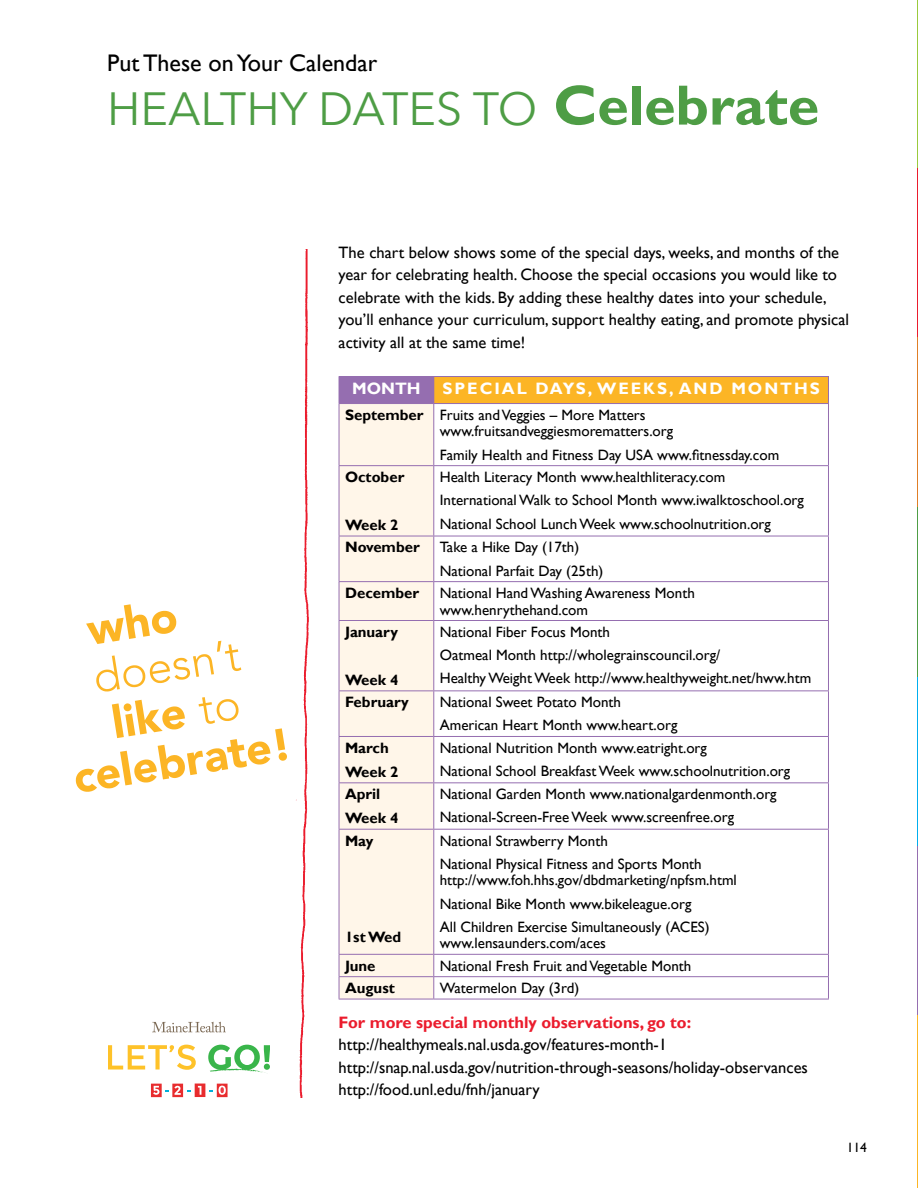
<style>
.page{position:relative;width:918px;height:1188px;background:#fff}
.page>*{position:absolute;margin:0;border:0;box-sizing:border-box;transform-origin:0 0}
.t1{font:46.5px "Avenir Next";color:#4e9d45}
.t2{font:900 45px/48px "Avenir";color:#fcb525;text-align:center}
.t3{font:24px "Gill Sans";color:#000}
.t4{font:16.5px/22.5px "Gill Sans";color:#000}
.t5{font:700 16.5px "Gill Sans";color:#eb1c2d}
.t6{font:700 16.5px "Gill Sans";letter-spacing:.12em;color:#fff}
.t7{font:15px/23.2px "Gill Sans";color:#000}
.t8{font:700 15px/24px "Gill Sans";color:#000}
.t9{font:13.5px "Gill Sans";color:#000}
.s1{font-family:"Gill Sans";font-weight:700;font-size:57px}
.s2{font-weight:300}
.s3{font-weight:700}
</style>
<div class="page">
<hr style="left:917px;top:0;width:1px;height:168px;background:#9aca3c">
<hr style="left:917px;top:168px;width:1px;height:170px;background:#eb1c2d">
<hr style="left:917px;top:338px;width:1px;height:169px;background:#e07e26">
<hr style="left:917px;top:507px;width:1px;height:170px;background:#4e9d45">
<hr style="left:917px;top:677px;width:1px;height:169px;background:#00aeef">
<hr style="left:917px;top:846px;width:1px;height:170px;background:#956eb0">
<hr style="left:917px;top:1016px;width:1px;height:172px;background:#fcb525">
<div style="left:339px;top:377px;width:95px;height:27px;background:#956eb0"></div>
<div style="left:434px;top:377px;width:394px;height:27px;background:#fcb525"></div>
<div style="left:340px;top:404px;width:93px;height:595px;background:#fff6e9"></div>
<hr style="left:339px;top:404px;width:1px;height:61px;background:#956eb0">
<hr style="left:433px;top:404px;width:1px;height:61px;background:#956eb0">
<hr style="left:828px;top:404px;width:1px;height:61px;background:#956eb0">
<hr style="left:339px;top:465px;width:95px;height:1px;background:#956eb0">
<hr style="left:339px;top:466px;width:1px;height:70px;background:#956eb0">
<hr style="left:434px;top:465px;width:395px;height:1px;background:#956eb0">
<hr style="left:433px;top:466px;width:1px;height:70px;background:#956eb0">
<hr style="left:828px;top:466px;width:1px;height:70px;background:#956eb0">
<hr style="left:339px;top:536px;width:95px;height:1px;background:#956eb0">
<hr style="left:339px;top:536px;width:1px;height:45px;background:#956eb0">
<hr style="left:434px;top:536px;width:395px;height:1px;background:#956eb0">
<hr style="left:433px;top:536px;width:1px;height:45px;background:#956eb0">
<hr style="left:828px;top:536px;width:1px;height:45px;background:#956eb0">
<hr style="left:339px;top:581px;width:95px;height:1px;background:#956eb0">
<hr style="left:339px;top:582px;width:1px;height:38px;background:#956eb0">
<hr style="left:434px;top:581px;width:395px;height:1px;background:#956eb0">
<hr style="left:433px;top:582px;width:1px;height:38px;background:#956eb0">
<hr style="left:828px;top:582px;width:1px;height:38px;background:#956eb0">
<hr style="left:339px;top:620px;width:95px;height:1px;background:#956eb0">
<hr style="left:339px;top:621px;width:1px;height:69px;background:#956eb0">
<hr style="left:434px;top:620px;width:395px;height:1px;background:#956eb0">
<hr style="left:433px;top:621px;width:1px;height:69px;background:#956eb0">
<hr style="left:828px;top:621px;width:1px;height:69px;background:#956eb0">
<hr style="left:339px;top:690px;width:95px;height:1px;background:#956eb0">
<hr style="left:339px;top:691px;width:1px;height:45px;background:#956eb0">
<hr style="left:434px;top:690px;width:395px;height:1px;background:#956eb0">
<hr style="left:433px;top:691px;width:1px;height:45px;background:#956eb0">
<hr style="left:828px;top:691px;width:1px;height:45px;background:#956eb0">
<hr style="left:339px;top:736px;width:95px;height:1px;background:#956eb0">
<hr style="left:339px;top:737px;width:1px;height:45px;background:#956eb0">
<hr style="left:434px;top:736px;width:395px;height:1px;background:#956eb0">
<hr style="left:433px;top:737px;width:1px;height:45px;background:#956eb0">
<hr style="left:828px;top:737px;width:1px;height:45px;background:#956eb0">
<hr style="left:339px;top:782px;width:95px;height:1px;background:#956eb0">
<hr style="left:339px;top:783px;width:1px;height:46px;background:#956eb0">
<hr style="left:434px;top:782px;width:395px;height:1px;background:#956eb0">
<hr style="left:433px;top:783px;width:1px;height:46px;background:#956eb0">
<hr style="left:828px;top:783px;width:1px;height:46px;background:#956eb0">
<hr style="left:339px;top:829px;width:95px;height:1px;background:#956eb0">
<hr style="left:339px;top:830px;width:1px;height:124px;background:#956eb0">
<hr style="left:434px;top:829px;width:395px;height:1px;background:#956eb0">
<hr style="left:433px;top:830px;width:1px;height:124px;background:#956eb0">
<hr style="left:828px;top:830px;width:1px;height:124px;background:#956eb0">
<hr style="left:339px;top:954px;width:95px;height:1px;background:#956eb0">
<hr style="left:434px;top:954px;width:395px;height:1px;background:#956eb0">
<hr style="left:339px;top:976px;width:95px;height:1px;background:#956eb0">
<svg style="left:339px;top:955px;width:1px;height:44px"></svg>
<hr style="left:434px;top:976px;width:395px;height:1px;background:#956eb0">
<svg style="left:433px;top:955px;width:1px;height:44px"></svg>
<svg style="left:828px;top:955px;width:1px;height:44px"></svg>
<hr style="left:339px;top:999px;width:95px;height:1px;background:#956eb0">
<hr style="left:434px;top:999px;width:395px;height:1px;background:#956eb0">
<hr style="left:339px;top:376px;width:95px;height:1px;background:#956eb0">
<hr style="left:434px;top:376px;width:395px;height:1px;background:#956eb0">
<svg style="left:828px;top:377px;width:1px;height:26px"></svg>
<hr style="left:434px;top:403px;width:395px;height:1px;background:#956eb0">
<img style="left:296px;top:250px;width:43px;height:847px">
<svg style="left:152px;top:1022px;width:74px;height:10px"></svg>
<svg style="left:108px;top:1045px;width:88px;height:25px"></svg>
<svg style="left:208px;top:1045px;width:62px;height:28px"></svg>
<svg style="left:151px;top:1084px;width:77px;height:13px"></svg>
<h3 class="t3" style="left:107px;top:49px;width:272px">Put These on Your Calendar</h3>
<h1 class="t1" style="left:107px;top:69px;width:714px">HEALTHY DATES TO <span class="s1">Celebrate</span></h1>
<h2 class="t2" style="left:55px;top:658px;width:222px;rotate:-9deg"><span class="s2">doesn’t </span>like <span class="s2">to </span>celebrate!</h2>
<p class="t4" style="left:339px;top:241px;width:512px">The chart below shows some of the special days, weeks, and months of the year for celebrating health. Choose the special occasions you would like to celebrate with the kids. By adding these healthy dates into your schedule, you’ll enhance your curriculum, support healthy eating, and promote physical activity all at the same time!</p>
<p class="t6" style="left:352px;top:378px;width:70px">MONTH</p>
<p class="t6" style="left:443px;top:378px;width:379px">SPECIAL DAYS, WEEKS, AND MONTHS</p>
<p class="t7" style="left:440px;top:407px;width:235px;line-height:16.5px;text-indent:-95px"><span class="s3">September</span> Fruits and Veggies – More Matters www.fruitsandveggiesmorematters.org</p>
<p class="t7" style="left:440px;top:443px;width:341px">Family Health and Fitness Day USA www.fitnessday.com</p>
<p class="t8" style="left:345px;top:465px;width:61px">October</p>
<p class="t8" style="left:345px;top:513px;width:55px">Week 2</p>
<p class="t7" style="left:440px;top:466px;width:366px">Health Literacy Month www.healthliteracy.com<br>International Walk to School Month www.iwalktoschool.org<br>National School Lunch Week www.schoolnutrition.org</p>
<p class="t8" style="left:345px;top:536px;width:76px">November</p>
<p class="t7" style="left:440px;top:536px;width:165px">Take a Hike Day (17th)<br>National Parfait Day (25th)</p>
<p class="t8" style="left:345px;top:581px;width:76px">December</p>
<p class="t7" style="left:440px;top:585px;width:257px;line-height:16.5px">National Hand Washing Awareness Month www.henrythehand.com</p>
<p class="t8" style="left:345px;top:620px;width:55px">January</p>
<p class="t8" style="left:345px;top:668px;width:55px">Week 4</p>
<p class="t7" style="left:440px;top:620px;width:373px">National Fiber Focus Month<br>Oatmeal Month http://wholegrainscouncil.org/<br>Healthy Weight Week http://www.healthyweight.net/hww.htm</p>
<p class="t8" style="left:345px;top:691px;width:65px">February</p>
<p class="t7" style="left:440px;top:691px;width:239px">National Sweet Potato Month<br>American Heart Month www.heart.org</p>
<p class="t8" style="left:345px;top:736px;width:55px">March<br>Week 2</p>
<p class="t7" style="left:440px;top:736px;width:352px">National Nutrition Month www.eatright.org<br>National School Breakfast Week www.schoolnutrition.org</p>
<p class="t8" style="left:345px;top:783px;width:55px">April<br>Week 4</p>
<p class="t7" style="left:440px;top:783px;width:338px">National Garden Month www.nationalgardenmonth.org<br>National-Screen-Free Week www.screenfree.org</p>
<p class="t8" style="left:345px;top:829px;width:30px">May</p>
<p class="t7" style="left:440px;top:829px;width:263px">National Strawberry Month<br>National Physical Fitness and Sports Month</p>
<p class="t7" style="left:440px;top:869px;width:299px">http://www.foh.hhs.gov/dbdmarketing/npfsm.html<br>National Bike Month www.bikeleague.org<br>All Children Exercise Simultaneously (ACES)</p>
<p class="t7" style="left:440px;top:932px;width:168px">www.lensaunders.com/aces</p>
<p class="t8" style="left:345px;top:925px;width:58px">1st Wed</p>
<p class="t8" style="left:345px;top:954px;width:32px">June</p>
<p class="t7" style="left:440px;top:954px;width:253px">National Fresh Fruit and Vegetable Month</p>
<p class="t8" style="left:345px;top:976px;width:51px">August</p>
<p class="t7" style="left:440px;top:977px;width:141px">Watermelon Day (3rd)</p>
<p class="t5" style="left:339px;top:1012px;width:354px">For more special monthly observations, go to:</p>
<p class="t4" style="left:339px;top:1034px;width:471px">http://healthymeals.nal.usda.gov/features-month-1 http://snap.nal.usda.gov/nutrition-through-seasons/holiday-observances http://food.unl.edu/fnh/january</p>
<p class="t9" style="left:847px;top:1140px;width:22px">114</p>
</div>
